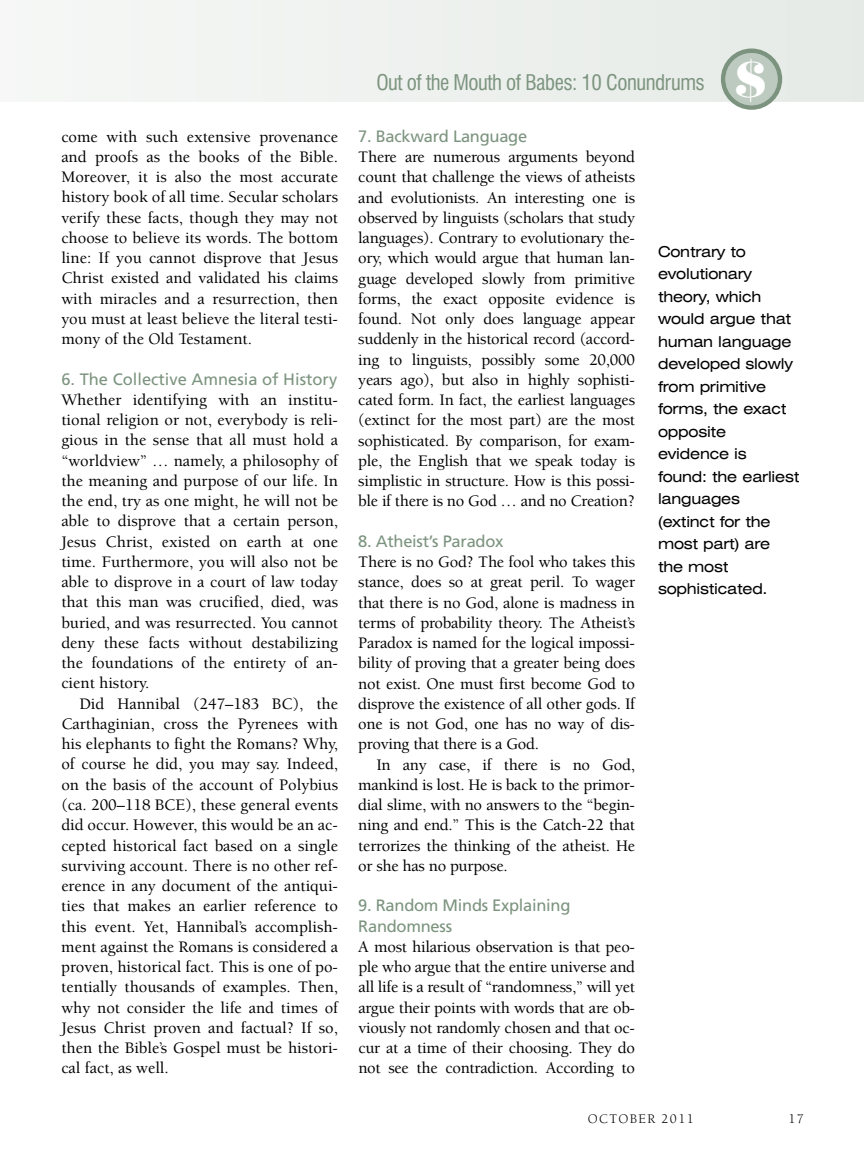
<style>
.page{position:relative;width:864px;height:1161px;background:#fff}
.page>*{position:absolute;margin:0;border:0;box-sizing:border-box;transform-origin:0 0}
.t1{font:48px "Elephant";color:#fff}
.t2{font:condensed 21px "Swiss 721 BT";letter-spacing:-.025em;color:#7c947f}
.t3{font:500 16.5px/20.2px "Berkeley";letter-spacing:-.015em;color:#000;text-align:justify}
.t4{font:16.5px/20.2px "Frutiger";letter-spacing:-.015em;color:#7c947f}
.t5{font:expanded 15px/22.5px "Swiss 721 BT";letter-spacing:-.015em;color:#000}
.t6{font:13.5px "Berkeley";letter-spacing:.105em;color:#000}
</style>
<div class="page">
<div style="left:71px;top:0;width:793px;height:102px;background:#edf1ee"></div>
<svg style="left:721px;top:48px;width:61px;height:62px;background:#bac7bc"></svg>
<p class="t3" style="left:61px;top:128px;width:278px">come with such extensive provenance and proofs as the books of the Bible.<br>Moreover, it is also the most accurate history book of all time. Secular scholars verify these facts, though they may not choose to believe its words. The bottom line: If you cannot disprove that Jesus Christ existed and validated his claims with miracles and a resurrection, then you must at least believe the literal testi&shy;mony of the Old Testament.</p>
<p class="t4" style="left:61px;top:370px;width:277px">6. The Collective Amnesia of History</p>
<p class="t3" style="left:61px;top:391px;width:278px">Whether identifying with an institu&shy;tional religion or not, everybody is reli&shy;gious in the sense that all must hold a “worldview” … namely, a philosophy of the meaning and purpose of our life. In the end, try as one might, he will not be able to disprove that a certain person, Jesus Christ, existed on earth at one time. Furthermore, you will also not be able to disprove in a court of law today that this man was crucified, died, was buried, and was resurrected. You cannot deny these facts without destabilizing the foundations of the entirety of an&shy;cient history.</p>
<p class="t3" style="left:61px;top:695px;width:278px;text-indent:18px">Did Hannibal (247–183 BC), the Carthaginian, cross the Pyrenees with his elephants to fight the Romans? Why, of course he did, you may say. Indeed, on the basis of the account of Polybius (ca. 200–118 BCE), these general events did occur. However, this would be an ac&shy;cepted historical fact based on a single surviving account. There is no other ref&shy;erence in any document of the antiqui&shy;ties that makes an earlier reference to this event. Yet, Hannibal’s accomplish&shy;ment against the Romans is considered a proven, historical fact. This is one of po&shy;tentially thousands of examples. Then, why not consider the life and times of Jesus Christ proven and factual? If so, then the Bible’s Gospel must be histori&shy;cal fact, as well.</p>
<p class="t2" style="left:377px;top:75px;width:330px">Out of the Mouth of Babes: 10 Conundrums</p>
<h1 class="t1" style="left:734px;top:50px;width:36px">$</h1>
<p class="t4" style="left:358px;top:127px;width:170px">7. Backward Language</p>
<p class="t3" style="left:358px;top:148px;width:278px">There are numerous arguments beyond count that challenge the views of atheists and evolutionists. An interesting one is observed by linguists (scholars that study languages). Contrary to evolutionary the&shy;ory, which would argue that human lan&shy;guage developed slowly from primitive forms, the exact opposite evidence is found. Not only does language appear suddenly in the historical record (accord&shy;ing to linguists, possibly some 20,000 years ago), but also in highly sophisti&shy;cated form. In fact, the earliest languages (extinct for the most part) are the most sophisticated. By comparison, for exam&shy;ple, the English that we speak today is simplistic in structure. How is this possi&shy;ble if there is no God … and no Creation?</p>
<p class="t4" style="left:358px;top:532px;width:147px">8. Atheist’s Paradox</p>
<p class="t3" style="left:358px;top:553px;width:278px">There is no God? The fool who takes this stance, does so at great peril. To wager that there is no God, alone is madness in terms of probability theory. The Atheist’s Paradox is named for the logical impossi&shy;bility of proving that a greater being does not exist. One must first become God to disprove the existence of all other gods. If one is not God, one has no way of dis&shy;proving that there is a God.</p>
<p class="t3" style="left:358px;top:756px;width:278px;text-indent:18px">In any case, if there is no God, mankind is lost. He is back to the primor&shy;dial slime, with no answers to the “begin&shy;ning and end.” This is the Catch-22 that terrorizes the thinking of the atheist. He or she has no purpose.</p>
<p class="t4" style="left:358px;top:897px;width:214px">9. Random Minds Explaining<br>Randomness</p>
<p class="t3" style="left:358px;top:938px;width:278px">A most hilarious observation is that peo&shy;ple who argue that the entire universe and all life is a result of “randomness,” will yet argue their points with words that are ob&shy;viously not randomly chosen and that oc&shy;cur at a time of their choosing. They do not see the contradiction. According to</p>
<p class="t5" style="left:658px;top:242px;width:143px">Contrary to evolutionary theory, which would argue that human language developed slowly from primitive forms, the exact opposite evidence is found: the earliest languages (extinct for the most part) are<br>the most sophisticated.</p>
<p class="t6" style="left:588px;top:1113px;width:107px">OCTOBER 2011</p>
<p class="t6" style="left:788px;top:1113px;width:17px">17</p>
</div>
